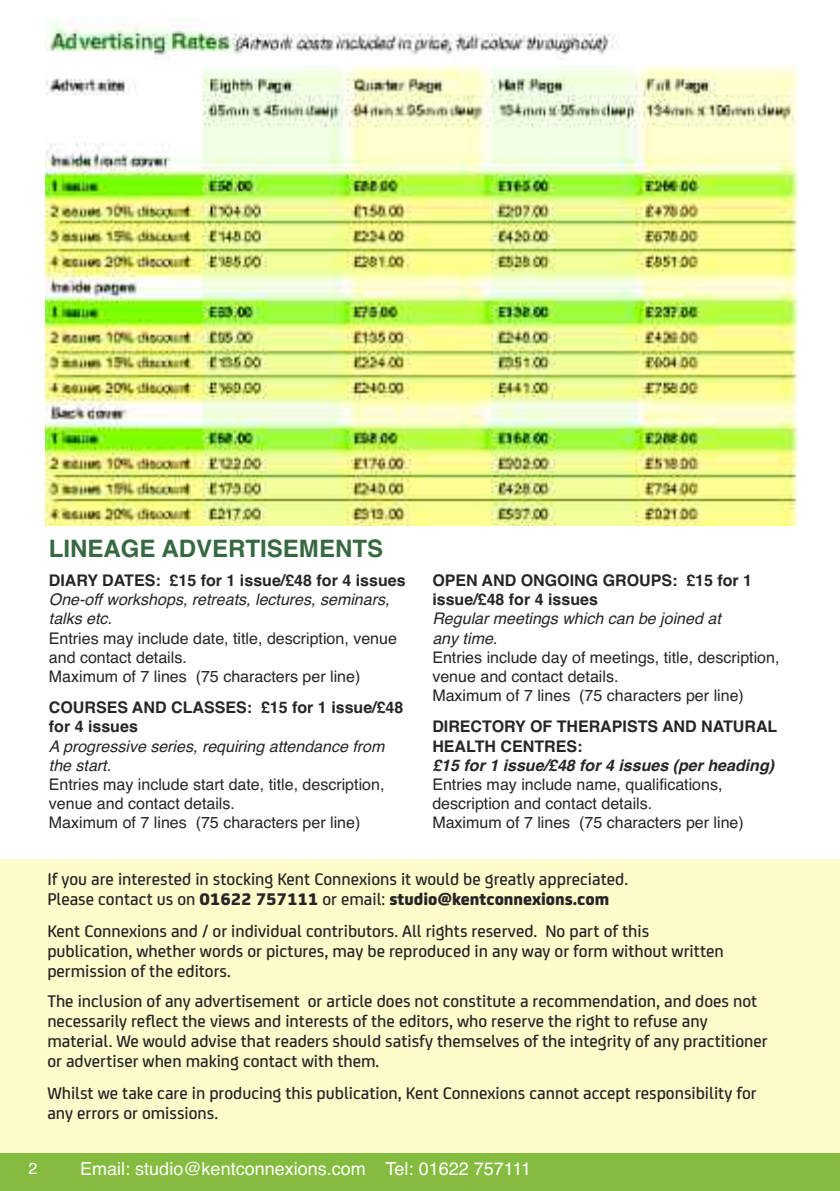
<style>
.page{position:relative;width:840px;height:1191px;background:#fff}
.page>*{position:absolute;margin:0;border:0;box-sizing:border-box;transform-origin:0 0}
.t1{font:700 24px "Helvetica";color:#366841}
.t2{font:500 18px/20px "FS Joey";color:#272627}
.t3{font:18px "Helvetica";color:#fff}
.t4{font:16px/19.2px "Helvetica";color:#272627}
.t5{font:700 16px/19.2px "Helvetica";color:#272627}
.t6{font:italic 16px/19.2px "Helvetica";color:#272627}
.t7{font:italic 700 16px "Helvetica";color:#272627}
.t8{font:16px "Helvetica";color:#fff}
.s1{font-weight:800}
</style>
<div class="page">
<div style="left:0;top:859px;width:839px;height:300px;background:#fffccc"></div>
<div style="left:0;top:1152px;width:839px;height:39px;background:#85bc3f"></div>
<img style="left:45px;top:65px;width:751px;height:460px">
<img style="left:45px;top:20px;width:574px;height:40px">
<h1 class="t1" style="left:49px;top:534px;width:335px">LINEAGE ADVERTISEMENTS</h1>
<p class="t5" style="left:49px;top:571px;width:358px">DIARY DATES: £15 for 1 issue/£48 for 4 issues</p>
<p class="t6" style="left:49px;top:590px;width:342px">One-off workshops, retreats, lectures, seminars, talks etc.</p>
<p class="t4" style="left:49px;top:628px;width:349px">Entries may include date, title, description, venue and contact details.<br>Maximum of 7 lines (75 characters per line)</p>
<p class="t5" style="left:49px;top:698px;width:356px">COURSES AND CLASSES: £15 for 1 issue/£48 for 4 issues</p>
<p class="t6" style="left:49px;top:736px;width:337px">A progressive series, requiring attendance from the start.</p>
<p class="t4" style="left:49px;top:775px;width:337px">Entries may include start date, title, description, venue and contact details.<br>Maximum of 7 lines (75 characters per line)</p>
<p class="t5" style="left:432px;top:571px;width:321px">OPEN AND ONGOING GROUPS: £15 for 1 issue/£48 for 4 issues</p>
<p class="t6" style="left:432px;top:609px;width:290px">Regular meetings which can be joined at any time.</p>
<p class="t4" style="left:432px;top:647px;width:348px">Entries include day of meetings, title, description, venue and contact details.<br>Maximum of 7 lines (75 characters per line)</p>
<p class="t5" style="left:432px;top:717px;width:346px">DIRECTORY OF THERAPISTS AND NATURAL<br>HEALTH CENTRES:</p>
<p class="t7" style="left:432px;top:756px;width:343px">£15 for 1 issue/£48 for 4 issues (per heading)</p>
<p class="t4" style="left:432px;top:775px;width:313px">Entries may include name, qualifications, description and contact details.<br>Maximum of 7 lines (75 characters per line)</p>
<p class="t2" style="left:47px;top:870px;width:582px">If you are interested in stocking Kent Connexions it would be greatly appreciated.<br>Please contact us on <span class="s1">01622 757111</span> or email: <span class="s1">studio@kentconnexions.com</span></p>
<p class="t2" style="left:47px;top:922px;width:677px">Kent Connexions and / or individual contributors. All rights reserved. No part of this publication, whether words or pictures, may be reproduced in any way or form without written permission of the editors.</p>
<p class="t2" style="left:47px;top:992px;width:721px">The inclusion of any advertisement or article does not constitute a recommendation, and does not necessarily reflect the views and interests of the editors, who reserve the right to refuse any material. We would advise that readers should satisfy themselves of the integrity of any practitioner or advertiser when making contact with them.</p>
<p class="t2" style="left:47px;top:1084px;width:710px">Whilst we take care in producing this publication, Kent Connexions cannot accept responsibility for any errors or omissions.</p>
<p class="t8" style="left:28px;top:1159px;width:10px">2</p>
<p class="t3" style="left:80px;top:1158px;width:452px">Email: studio@kentconnexions.com Tel: 01622 757111</p>
</div>
